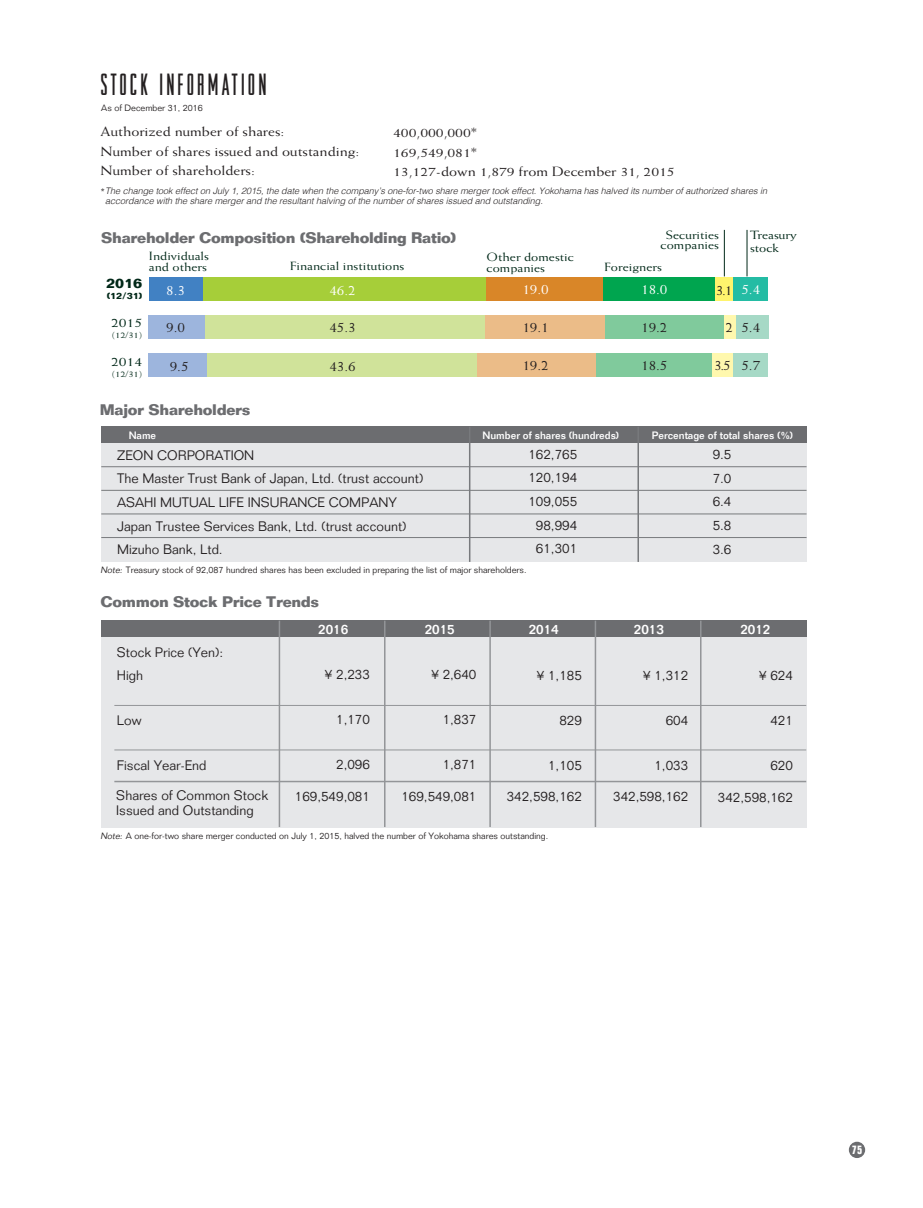
<style>
.page{position:relative;width:923px;height:1208px;background:#fff}
.page>*{position:absolute;margin:0;border:0;box-sizing:border-box;transform-origin:0 0}
.t1{font:27px "OPTI Raleigh Gothic";letter-spacing:.1em;color:#231f20}
.t2{font:700 15px "Folio";letter-spacing:-.02em;color:#6c6d70}
.t3{font:15px "Weiss";color:#231f20}
.t4{font:15px "Weiss";color:#fff}
.t5{font:300 13.5px/23.5px "Folio";color:#231f20}
.t6{font:13.5px/19.5px "Weiss";color:#231f20;scale:1.15 1}
.t7{font:500 13.5px "Folio";color:#fff}
.t8{font:13.5px "Weiss";color:#002818;scale:1.15 1}
.t9{font:700 13.5px "Folio";color:#002818}
.t10{font:12px/10.5px "Weiss";color:#002818;scale:1.15 1}
.t11{font:700 condensed 12px "Folio";color:#fff}
.t12{font:500 10.5px "Folio";color:#fff}
.t13{font:italic 300 9px/10.8px "Helvetica";color:#231f20}
.t14{font:300 9px "Folio";color:#231f20}
.t15{font:9px "Weiss";color:#002818;scale:1.15 1}
.t16{font:700 9px "Folio";color:#002818}
.t17{font:italic 300 9px "Folio";color:#231f20}
.s1{color:#fff}
.s2{font-style:italic}
</style>
<div class="page">
<div style="left:849px;top:1141px;width:16px;height:17px;background:#6c6d70;border-radius:50%"></div>
<div style="left:102px;top:637px;width:705px;height:190px;background:#e6e7e9"></div>
<div style="left:102px;top:620px;width:705px;height:17px;background:#6c6d70"></div>
<div style="left:101px;top:432px;width:705px;height:130px;background:#e6e7e9"></div>
<div style="left:101px;top:427px;width:705px;height:16px;background:#6c6d70"></div>
<hr style="left:114px;top:781px;width:692px;height:1px;background:#939598">
<hr style="left:114px;top:705px;width:692px;height:1px;background:#939598">
<hr style="left:114px;top:749px;width:692px;height:1px;background:#939598">
<hr style="left:724px;top:230px;width:1px;height:46px;background:#002818">
<hr style="left:747px;top:230px;width:1px;height:46px;background:#002818">
<hr style="left:637px;top:427px;width:2px;height:135px;background:#787a7d">
<hr style="left:469px;top:427px;width:1px;height:135px;background:#787a7d">
<hr style="left:384px;top:620px;width:1px;height:207px;background:#939598">
<hr style="left:489px;top:620px;width:2px;height:207px;background:#939598">
<hr style="left:595px;top:620px;width:1px;height:207px;background:#939598">
<hr style="left:700px;top:620px;width:1px;height:207px;background:#939598">
<hr style="left:279px;top:620px;width:1px;height:207px;background:#939598">
<hr style="left:101px;top:466px;width:705px;height:1px;background:#787a7d">
<hr style="left:101px;top:490px;width:705px;height:1px;background:#787a7d">
<hr style="left:101px;top:513px;width:705px;height:1px;background:#787a7d">
<hr style="left:101px;top:537px;width:705px;height:1px;background:#787a7d">
<div style="left:207px;top:353px;width:271px;height:24px;background:#d0e39a"></div>
<div style="left:732px;top:353px;width:36px;height:24px;background:#a6d9c6"></div>
<div style="left:712px;top:353px;width:20px;height:24px;background:#fff8ae"></div>
<div style="left:596px;top:353px;width:116px;height:24px;background:#80ca9c"></div>
<div style="left:478px;top:353px;width:118px;height:24px;background:#ebbc88"></div>
<div style="left:149px;top:353px;width:58px;height:24px;background:#9db5dd"></div>
<div style="left:205px;top:315px;width:281px;height:23px;background:#d0e39a"></div>
<div style="left:736px;top:315px;width:32px;height:23px;background:#a6d9c6"></div>
<div style="left:723px;top:315px;width:13px;height:23px;background:#fff8ae"></div>
<div style="left:605px;top:315px;width:118px;height:23px;background:#80ca9c"></div>
<div style="left:486px;top:315px;width:119px;height:23px;background:#ebbc88"></div>
<div style="left:149px;top:315px;width:56px;height:23px;background:#9db5dd"></div>
<div style="left:202px;top:277px;width:284px;height:24px;background:#a6ce39"></div>
<div style="left:732px;top:277px;width:36px;height:24px;background:#24bca4"></div>
<div style="left:715px;top:277px;width:17px;height:24px;background:#fff46d"></div>
<div style="left:603px;top:277px;width:112px;height:24px;background:#00a54f"></div>
<div style="left:486px;top:277px;width:117px;height:24px;background:#d98628"></div>
<div style="left:149px;top:277px;width:53px;height:24px;background:#4181c3"></div>
<h1 class="t1" style="left:100px;top:67px;width:168px">STOCK INFORMATION</h1>
<p class="t14" style="left:101px;top:102px;width:103px">As of December 31, 2016</p>
<p class="t6" style="left:101px;top:121px;width:227px">Authorized number of shares:<br>Number of shares issued and outstanding:<br>Number of shareholders:</p>
<p class="t6" style="left:393px;top:123px;width:246px">400,000,000*<br>169,549,081*<br>13,127-down 1,879 from December 31, 2015</p>
<p class="t13" style="left:105px;top:184px;width:663px">The change took effect on July 1, 2015, the date when the company’s one-for-two share merger took effect. Yokohama has halved its number of authorized shares in accordance with the share merger and the resultant halving of the number of shares issued and outstanding.</p>
<p class="t14" style="left:101px;top:187px;width:5px">*</p>
<p class="t2" style="left:101px;top:228px;width:357px">Shareholder Composition (Shareholding Ratio)</p>
<p class="t10" style="left:149px;top:250px;width:54px">Individuals and others</p>
<p class="t10" style="left:290px;top:261px;width:101px">Financial institutions</p>
<p class="t10" style="left:487px;top:252px;width:77px">Other domestic companies</p>
<p class="t10" style="left:661px;top:229px;width:52px;text-align:center">Securities companies</p>
<p class="t10" style="left:604px;top:261px;width:51px">Foreigners</p>
<p class="t10" style="left:750px;top:227px;width:42px;line-height:13.5px">Treasury stock</p>
<p class="t9" style="left:106px;top:275px;width:38px">2016</p>
<p class="t16" style="left:107px;top:290px;width:37px">(12/31)</p>
<p class="t8" style="left:111px;top:315px;width:29px">2015</p>
<p class="t15" style="left:112px;top:329px;width:28px">(12/31)</p>
<p class="t8" style="left:111px;top:354px;width:29px">2014</p>
<p class="t15" style="left:112px;top:369px;width:28px">(12/31)</p>
<p class="t4" style="left:166px;top:281px;width:20px">8.3</p>
<p class="t4" style="left:329px;top:281px;width:28px">46.2</p>
<p class="t4" style="left:522px;top:280px;width:28px">19.0</p>
<p class="t4" style="left:641px;top:280px;width:28px">18.0</p>
<p class="t3" style="left:716px;top:281px;width:46px">3.1 <span class="s1">5.4</span></p>
<p class="t3" style="left:166px;top:318px;width:20px">9.0</p>
<p class="t3" style="left:329px;top:318px;width:28px">45.3</p>
<p class="t3" style="left:522px;top:318px;width:28px">19.1</p>
<p class="t3" style="left:641px;top:318px;width:28px">19.2</p>
<p class="t3" style="left:725px;top:318px;width:36px">2 5.4</p>
<p class="t3" style="left:170px;top:357px;width:20px">9.5</p>
<p class="t3" style="left:329px;top:357px;width:28px">43.6</p>
<p class="t3" style="left:522px;top:356px;width:28px">19.2</p>
<p class="t3" style="left:641px;top:356px;width:28px">18.5</p>
<p class="t3" style="left:714px;top:356px;width:48px">3.5 5.7</p>
<p class="t2" style="left:100px;top:401px;width:152px">Major Shareholders</p>
<p class="t12" style="left:129px;top:429px;width:29px">Name</p>
<p class="t12" style="left:482px;top:428px;width:138px">Number of shares (hundreds)</p>
<p class="t12" style="left:652px;top:428px;width:143px">Percentage of total shares (%)</p>
<p class="t5" style="left:117px;top:443px;width:308px">ZEON CORPORATION<br>The Master Trust Bank of Japan, Ltd. (trust account)<br>ASAHI MUTUAL LIFE INSURANCE COMPANY Japan Trustee Services Bank, Ltd. (trust account)<br>Mizuho Bank, Ltd.</p>
<p class="t5" style="left:528px;top:442px;width:50px;text-align:center">162,765<br>120,194<br>109,055<br>98,994<br>61,301</p>
<p class="t5" style="left:713px;top:443px;width:20px;text-align:justify">9.5<br>7.0<br>6.4<br>5.8<br>3.6</p>
<p class="t14" style="left:101px;top:564px;width:427px"><span class="s2">Note:</span> Treasury stock of 92,087 hundred shares has been excluded in preparing the list of major shareholders.</p>
<p class="t2" style="left:101px;top:592px;width:220px">Common Stock Price Trends</p>
<p class="t5" style="left:117px;top:641px;width:108px;line-height:22.5px">Stock Price (Yen):<br>High</p>
<p class="t5" style="left:117px;top:708px;width:26px">Low</p>
<p class="t5" style="left:117px;top:753px;width:91px">Fiscal Year-End</p>
<p class="t5" style="left:116px;top:787px;width:153px;line-height:15px">Shares of Common Stock<br>Issued and Outstanding</p>
<p class="t7" style="left:318px;top:621px;width:32px">2016</p>
<p class="t7" style="left:529px;top:621px;width:32px">2014</p>
<p class="t7" style="left:634px;top:621px;width:32px">2013</p>
<p class="t7" style="left:740px;top:621px;width:32px">2012</p>
<p class="t7" style="left:425px;top:621px;width:32px">2015</p>
<p class="t5" style="left:325px;top:663px;width:47px">¥ 2,233</p>
<p class="t5" style="left:336px;top:708px;width:35px">1,170</p>
<p class="t5" style="left:336px;top:753px;width:35px">2,096</p>
<p class="t5" style="left:295px;top:784px;width:77px">169,549,081</p>
<p class="t5" style="left:431px;top:663px;width:47px">¥ 2,640</p>
<p class="t5" style="left:443px;top:708px;width:35px">1,837</p>
<p class="t5" style="left:443px;top:753px;width:35px">1,871</p>
<p class="t5" style="left:401px;top:784px;width:77px">169,549,081</p>
<p class="t5" style="left:537px;top:663px;width:47px">¥ 1,185</p>
<p class="t5" style="left:559px;top:708px;width:24px">829</p>
<p class="t5" style="left:548px;top:753px;width:35px">1,105</p>
<p class="t5" style="left:507px;top:784px;width:77px">342,598,162</p>
<p class="t5" style="left:643px;top:663px;width:47px">¥ 1,312</p>
<p class="t5" style="left:666px;top:708px;width:24px">604</p>
<p class="t5" style="left:654px;top:753px;width:35px">1,033</p>
<p class="t5" style="left:613px;top:784px;width:77px">342,598,162</p>
<p class="t5" style="left:759px;top:663px;width:35px">¥ 624</p>
<p class="t5" style="left:770px;top:708px;width:24px">421</p>
<p class="t5" style="left:770px;top:753px;width:24px">620</p>
<p class="t5" style="left:718px;top:785px;width:77px">342,598,162</p>
<p class="t17" style="left:101px;top:830px;width:23px">Note</p>
<p class="t14" style="left:120px;top:830px;width:430px"><span class="s2">:</span> A one-for-two share merger conducted on July 1, 2015, halved the number of Yokohama shares outstanding.</p>
<p class="t11" style="left:852px;top:1143px;width:12px">75</p>
</div>
